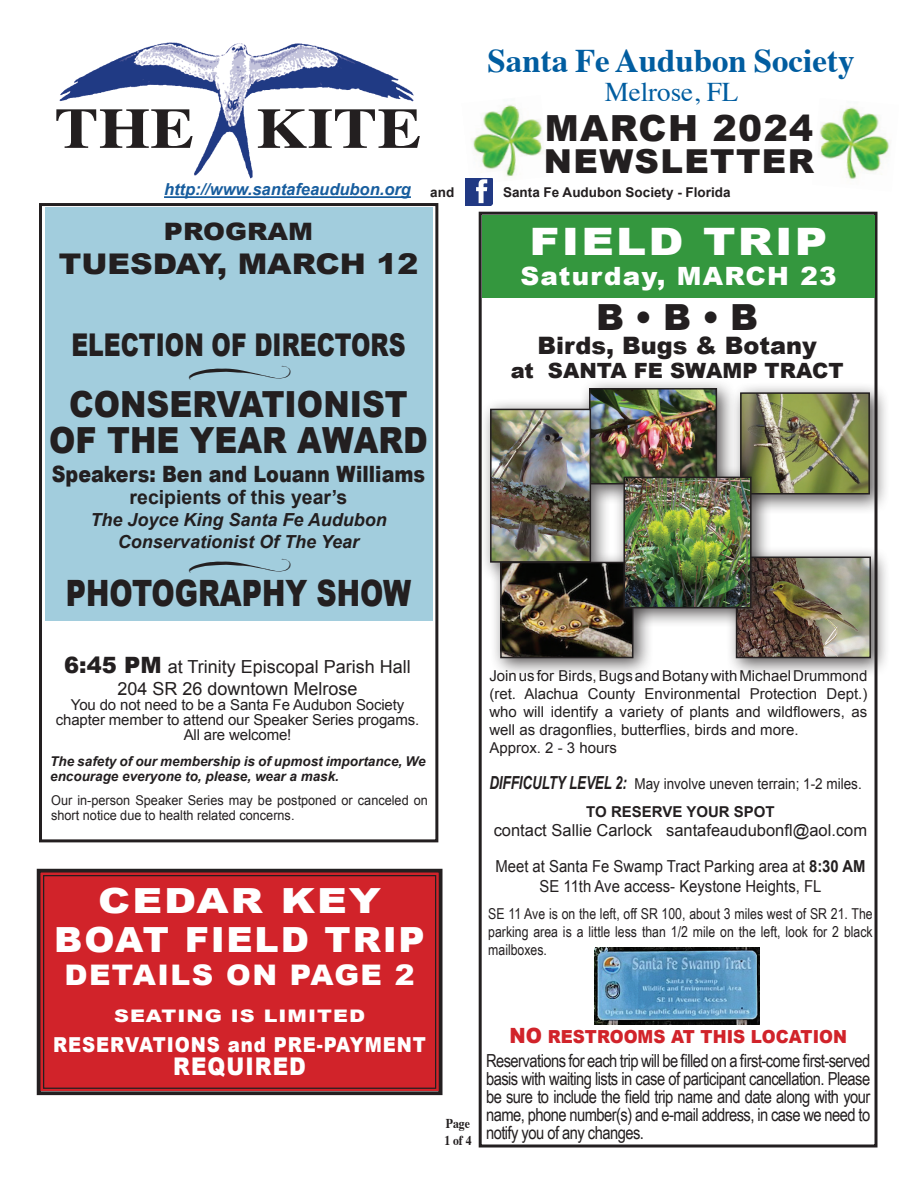
<style>
.page{position:relative;width:918px;height:1188px;background:#fff}
.page>*{position:absolute;margin:0;border:0;box-sizing:border-box;transform-origin:0 0}
.t1{font:700 57px "Times";color:#231f20;scale:1.16 1}
.t2{font:45px "Dom Loves Mary Flourishes Two";color:#231f20}
.t3{font:900 37.8px "Arial";letter-spacing:.05em;color:#fff;scale:1.19 1}
.t4{font:900 36.3px "Arial";color:#231f20;scale:.77 1}
.t5{font:900 36px/36px "Arial";color:#231f20;text-align:center;scale:.88 1}
.t6{font:900 36px "Arial";letter-spacing:.04em;color:#231f20}
.t7{font:900 36px "Arial";color:#231f20}
.t8{font:900 34.65px/39.6px "Arial";letter-spacing:.05em;color:#fff;text-align:center;scale:1.19 1}
.t9{font:700 33px "Times";color:#015da0}
.t10{font:900 33px "Arial";letter-spacing:.04em;color:#231f20}
.t11{font:900 31.35px "Arial";color:#231f20;scale:.75 1}
.t12{font:900 28.5px "Arial";color:#231f20;scale:1.1 1}
.t13{font:900 28.35px "Arial";letter-spacing:.05em;color:#fff;scale:1.05 1}
.t14{font:27px "Times";color:#015da0}
.t15{font:900 25.2px "Arial";letter-spacing:.05em;color:#fff;scale:1.04 1}
.t16{font:900 24.3px "Arial";letter-spacing:.05em;color:#fff;scale:.88 1}
.t17{font:900 24px "Arial";color:#231f20}
.t18{font:900 24px "Arial";color:#231f20;scale:1.1 1}
.t19{font:900 22.5px "Arial";color:#231f20;scale:.85 1}
.t20{font:900 21px "Arial";color:#231f20}
.t21{font:900 20.7px "Arial";letter-spacing:.05em;color:#fff;scale:.88 1}
.t22{font:700 19.5px "Arial";color:#231f20}
.t23{font:18px/18px "Arial Narrow";letter-spacing:-.03em;color:#231f20;text-align:justify}
.t24{font:18px/21.6px "Arial";color:#231f20;text-align:center}
.t25{font:italic 700 18px/21.6px "Arial";color:#231f20;text-align:center}
.t26{font:900 18px "Arial";color:#d1232a;scale:.93 1}
.t27{font:900 17.4px "Arial";letter-spacing:.05em;color:#fff;scale:1.19 1}
.t28{font:16.5px/36px "Arial";color:#231f20}
.t29{font:16.5px "Arial";color:#231f20;scale:.9 1}
.t30{font:italic 700 16.5px "Arial";color:#175d9e}
.t31{font:15px/18px "Arial";color:#231f20;text-align:center}
.t32{font:15px/18px "Arial Narrow";color:#231f20;text-align:justify}
.t33{font:15px "Arial";color:#231f20;scale:.9 1}
.t34{font:700 15px "Arial";color:#231f20}
.t35{font:13.5px/15px "Arial";color:#231f20;scale:.94 1}
.t36{font:italic 700 13.5px/15px "Arial";color:#231f20}
.t37{font:700 13.5px "Arial";color:#231f20}
.t38{font:700 13.5px/16.2px "Times";color:#231f20;scale:.87 1}
.s1{font-weight:900;font-size:22.5px}
.s2{font-family:"Arial Narrow";font-weight:700;font-style:italic;font-size:18px}
.s3{font-weight:700}
.s4{font-size:21px}
</style>
<div class="page">
<img style="left:472px;top:104px;width:71px;height:73px">
<div style="left:479px;top:212px;width:399px;height:936px;border:3px solid #231f20"></div>
<div style="left:39px;top:203px;width:399px;height:639px;border:3px solid #231f20"></div>
<img style="left:59px;top:42px;width:355px;height:137px">
<img style="left:465px;top:178px;width:28px;height:27px">
<div style="left:45px;top:208px;width:388px;height:413px;background:#a2cddd"></div>
<hr style="left:164px;top:196px;width:247px;height:2px;background:#175d9e">
<div style="left:482px;top:215px;width:393px;height:83px;background:#34973e"></div>
<svg style="left:36px;top:868px;width:407px;height:228px;background:#c8252c"></svg>
<div style="left:43px;top:875px;width:393px;height:214px;border:1px solid #231f20"></div>
<img style="left:595px;top:948px;width:165px;height:76px">
<div style="left:579px;top:378px;width:158px;height:126px;background:#231f20;opacity:.75"></div>
<img style="left:592px;top:391px;width:122px;height:90px">
<div style="left:589px;top:388px;width:128px;height:96px;border:2px solid #231f20"></div>
<div style="left:730px;top:382px;width:160px;height:133px;background:#231f20;opacity:.75"></div>
<img style="left:743px;top:395px;width:124px;height:97px">
<div style="left:740px;top:392px;width:130px;height:103px;border:2px solid #231f20"></div>
<div style="left:725px;top:546px;width:166px;height:132px;background:#231f20;opacity:.75"></div>
<img style="left:739px;top:560px;width:129px;height:95px">
<div style="left:736px;top:557px;width:135px;height:101px;border:2px solid #231f20"></div>
<div style="left:480px;top:398px;width:131px;height:184px;background:#231f20;opacity:.75"></div>
<img style="left:493px;top:412px;width:95px;height:139px">
<div style="left:490px;top:409px;width:101px;height:154px;border:2px solid #231f20"></div>
<div style="left:490px;top:551px;width:163px;height:127px;background:#231f20;opacity:.75"></div>
<img style="left:503px;top:565px;width:127px;height:90px">
<div style="left:500px;top:562px;width:133px;height:96px;border:2px solid #231f20"></div>
<div style="left:613px;top:466px;width:159px;height:162px;background:#231f20;opacity:.75"></div>
<img style="left:626px;top:480px;width:123px;height:125px">
<div style="left:623px;top:477px;width:129px;height:131px;border:2px solid #231f20"></div>
<img style="left:819px;top:107px;width:71px;height:73px">
<h1 class="t1" style="left:55px;top:74px;width:318px">THE KITE</h1>
<p class="t30" style="left:164px;top:179px;width:248px">http://www.santafeaudubon.org</p>
<h3 class="t18" style="left:164px;top:214px;width:137px">PROGRAM</h3>
<h3 class="t12" style="left:59px;top:243px;width:328px">TUESDAY, MARCH 12</h3>
<h3 class="t9" style="left:488px;top:30px;width:368px">Santa Fe Audubon Society</h3>
<h3 class="t14" style="left:605px;top:67px;width:135px">Melrose, FL</h3>
<h3 class="t6" style="left:545px;top:102px;width:270px">MARCH 2024</h3>
<h3 class="t10" style="left:544px;top:137px;width:272px">NEWSLETTER</h3>
<p class="t37" style="left:430px;top:183px;width:26px">and</p>
<p class="t37" style="left:503px;top:183px;width:229px">Santa Fe Audubon Society - Florida</p>
<h3 class="t3" style="left:530px;top:214px;width:252px">FIELD TRIP</h3>
<h3 class="t15" style="left:520px;top:257px;width:306px">Saturday, MARCH 23</h3>
<h3 class="t11" style="left:71px;top:322px;width:447px">ELECTION OF DIRECTORS</h3>
<h3 class="t5" style="left:49px;top:385px;width:432px">CONSERVATIONIST<br>OF THE YEAR AWARD</h3>
<h3 class="t19" style="left:52px;top:457px;width:441px">Speakers: Ben and Louann Williams</h3>
<h3 class="t22" style="left:130px;top:485px;width:219px">recipients of this year’s</h3>
<p class="t25" style="left:90px;top:509px;width:298px">The Joyce King Santa Fe Audubon<br>Conservationist Of The Year</p>
<h3 class="t4" style="left:66px;top:567px;width:450px">PHOTOGRAPHY SHOW</h3>
<h2 class="t2" style="left:187px;top:338px;width:108px">u</h2>
<h2 class="t2" style="left:187px;top:532px;width:108px">u</h2>
<p class="t24" style="left:64px;top:656px;width:348px"><span class="s1">6:45 PM</span> at Trinity Episcopal Parish Hall<br>204 SR 26 downtown Melrose</p>
<p class="t31" style="left:56px;top:697px;width:365px;line-height:15px">You do not need to be a Santa Fe Audubon Society chapter member to attend our Speaker Series progams.<br>All are welcome!</p>
<p class="t36" style="left:50px;top:755px;width:377px">The safety of our membership is of upmost importance, We encourage everyone to, please, wear a mask.</p>
<h3 class="t7" style="left:596px;top:291px;width:164px">B • B • B</h3>
<h3 class="t17" style="left:538px;top:328px;width:281px">Birds, Bugs &amp; Botany</h3>
<h3 class="t20" style="left:511px;top:356px;width:334px">at SANTA FE SWAMP TRACT</h3>
<p class="t31" style="left:489px;top:667px;width:379px;text-align:left">Join us for Birds, Bugs and Botany with Michael Drummond (ret. Alachua County Environmental Protection Dept.) who will identify a variety of plants and wildflowers, as well as dragonflies, butterflies, birds and more.<br>Approx. 2 - 3 hours</p>
<p class="t33" style="left:489px;top:774px;width:415px"><span class="s2">DIFFICULTY LEVEL 2:</span> May involve uneven terrain; 1-2 miles.</p>
<p class="t35" style="left:51px;top:793px;width:402px">Our in-person Speaker Series may be postponed or canceled on short notice due to health related concerns.</p>
<p class="t34" style="left:586px;top:801px;width:190px">TO RESERVE YOUR SPOT</p>
<p class="t28" style="left:494px;top:813px;width:375px">contact Sallie Carlock santafeaudubonfl@aol.com<br>Meet at Santa Fe Swamp Tract Parking area at <span class="s3">8:30 AM</span></p>
<p class="t29" style="left:540px;top:876px;width:315px">SE 11th Ave access- Keystone Heights, FL</p>
<p class="t32" style="left:488px;top:904px;width:386px">SE 11 Ave is on the left, off SR 100, about 3 miles west of SR 21. The parking area is a little less than 1/2 mile on the left, look for 2 black mailboxes.</p>
<h3 class="t8" style="left:54px;top:880px;width:313px">CEDAR KEY<br>BOAT FIELD TRIP</h3>
<h3 class="t13" style="left:64px;top:954px;width:335px">DETAILS ON PAGE 2</h3>
<p class="t27" style="left:114px;top:1003px;width:212px">SEATING IS LIMITED</p>
<h3 class="t21" style="left:53px;top:1030px;width:425px">RESERVATIONS and PRE-PAYMENT</h3>
<h3 class="t16" style="left:173px;top:1048px;width:152px">REQUIRED</h3>
<p class="t23" style="left:486px;top:1051px;width:386px">Reservations for each trip will be filled on a first-come first-served basis with waiting lists in case of participant cancellation. Please be sure to include the field trip name and date along with your name, phone number(s) and e-mail address, in case we need to notify you of any changes.</p>
<p class="t26" style="left:510px;top:1024px;width:364px"><span class="s4">NO</span> RESTROOMS AT THIS LOCATION</p>
<p class="t38" style="left:444px;top:1114px;width:33px">Page<br>1 of 4</p>
</div>
